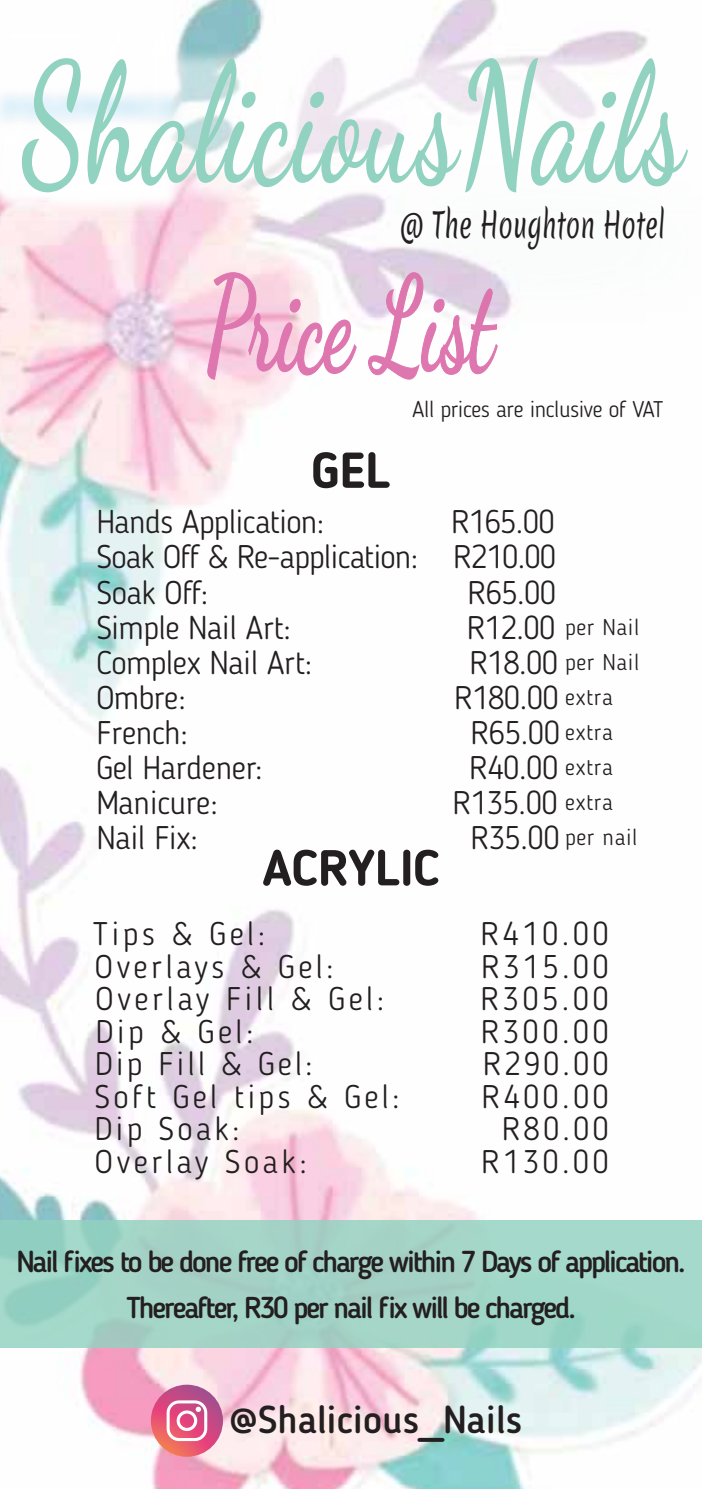
<style>
.page{position:relative;width:702px;height:1489px;background:#fff}
.page>*{position:absolute;margin:0;border:0;box-sizing:border-box;transform-origin:0 0}
.t1{font:700 166.25px "Dancing Script";letter-spacing:.015em;color:#92d2c0;scale:.68 1}
.t2{font:700 132px "Dancing Script";color:#de76af;scale:.61 1}
.t3{font:700 50px "Blogger Sans";color:#231f20}
.t4{font:500 38.5px "Blogger Sans";color:#231f20}
.t5{font:35px "Merienda Regular 0 wt";color:#231f20;scale:.68 1}
.t6{font:300 32.5px/35px "Blogger Sans";letter-spacing:-.01em;color:#231f20;text-align:justify}
.t7{font:300 32.5px "Blogger Sans";letter-spacing:.1em;color:#231f20}
.t8{font:300 32.5px "Blogger Sans";letter-spacing:.105em;color:#231f20}
.t9{font:300 32.5px "Blogger Sans";letter-spacing:.095em;color:#231f20}
.t10{font:500 30px/45.5px "Blogger Sans";letter-spacing:-.07em;color:#231f20;text-align:center}
.t11{font:300 22.5px/35px "Blogger Sans";letter-spacing:.02em;color:#231f20}
.t12{font:300 22.5px "Blogger Sans";letter-spacing:-.015em;color:#231f20}
</style>
<div class="page">
<img style="left:0;top:285px;width:702px;height:1203px">
<svg style="left:207px;top:285px;width:79px;height:95px;background:#f5c6db"></svg>
<svg style="left:0;top:1219px;width:702px;height:128px;background:#a2d4c6"></svg>
<img style="left:0;top:0;width:648px;height:285px">
<img style="left:286px;top:95px;width:416px;height:300px">
<svg style="left:151px;top:1384px;width:72px;height:72px;background:#d3577d"></svg>
<svg style="left:167px;top:1400px;width:40px;height:40px"></svg>
<h1 class="t1" style="left:21px;top:-4px;width:974px">ShaliciousNails</h1>
<p class="t5" style="left:399px;top:200px;width:392px">@ The Houghton Hotel</p>
<h2 class="t2" style="left:205px;top:223px;width:474px">Price List</h2>
<h3 class="t3" style="left:311px;top:440px;width:80px">GEL</h3>
<p class="t12" style="left:412px;top:395px;width:253px">All prices are inclusive of VAT</p>
<p class="t6" style="left:96px;top:504px;width:229px">Hands Application:</p>
<p class="t6" style="left:96px;top:504px;width:461px;text-indent:354px">R165.00<br>Soak Off &amp; Re-application: R210.00<br>Soak Off:</p>
<p class="t6" style="left:467px;top:574px;width:90px">R65.00</p>
<p class="t6" style="left:96px;top:609px;width:196px">Simple Nail Art:</p>
<p class="t6" style="left:466px;top:609px;width:90px">R12.00</p>
<p class="t6" style="left:96px;top:644px;width:217px">Complex Nail Art:</p>
<p class="t6" style="left:469px;top:644px;width:90px">R18.00</p>
<p class="t6" style="left:96px;top:679px;width:91px">Ombre:</p>
<p class="t6" style="left:454px;top:679px;width:106px">R180.00</p>
<p class="t6" style="left:96px;top:714px;width:93px">French:</p>
<p class="t6" style="left:470px;top:714px;width:91px">R65.00</p>
<p class="t6" style="left:96px;top:749px;width:168px">Gel Hardener:</p>
<p class="t6" style="left:469px;top:749px;width:91px">R40.00</p>
<p class="t6" style="left:96px;top:784px;width:123px">Manicure:</p>
<p class="t6" style="left:452px;top:784px;width:107px">R135.00</p>
<p class="t6" style="left:96px;top:819px;width:103px">Nail Fix:</p>
<p class="t6" style="left:470px;top:819px;width:91px">R35.00</p>
<p class="t11" style="left:565px;top:609px;width:75px">per Nail per Nail extra extra extra extra per nail</p>
<h3 class="t3" style="left:262px;top:837px;width:179px">ACRYLIC</h3>
<p class="t6" style="left:92px;top:916px;width:174px">Tips &amp; Gel:</p>
<p class="t6" style="left:480px;top:916px;width:130px">R410.00</p>
<p class="t7" style="left:95px;top:946px;width:240px">Overlays &amp; Gel:</p>
<p class="t6" style="left:481px;top:948px;width:129px">R315.00</p>
<p class="t8" style="left:95px;top:979px;width:290px">Overlay Fill &amp; Gel:</p>
<p class="t6" style="left:480px;top:981px;width:130px">R305.00</p>
<p class="t6" style="left:95px;top:1013px;width:159px">Dip &amp; Gel:</p>
<p class="t6" style="left:481px;top:1013px;width:129px">R300.00</p>
<p class="t9" style="left:95px;top:1044px;width:219px">Dip Fill &amp; Gel:</p>
<p class="t6" style="left:483px;top:1046px;width:127px">R290.00</p>
<p class="t7" style="left:94px;top:1076px;width:307px">Soft Gel tips &amp; Gel:</p>
<p class="t6" style="left:481px;top:1078px;width:129px">R400.00</p>
<p class="t6" style="left:94px;top:1111px;width:147px">Dip Soak:</p>
<p class="t6" style="left:501px;top:1111px;width:109px">R80.00</p>
<p class="t8" style="left:95px;top:1141px;width:213px">Overlay Soak:</p>
<p class="t6" style="left:481px;top:1143px;width:129px">R130.00</p>
<p class="t10" style="left:16px;top:1238px;width:670px">Nail fixes to be done free of charge within 7 Days of application.<br>Thereafter, R30 per nail fix will be charged.</p>
<p class="t4" style="left:229px;top:1395px;width:295px">@Shalicious_Nails</p>
</div>
